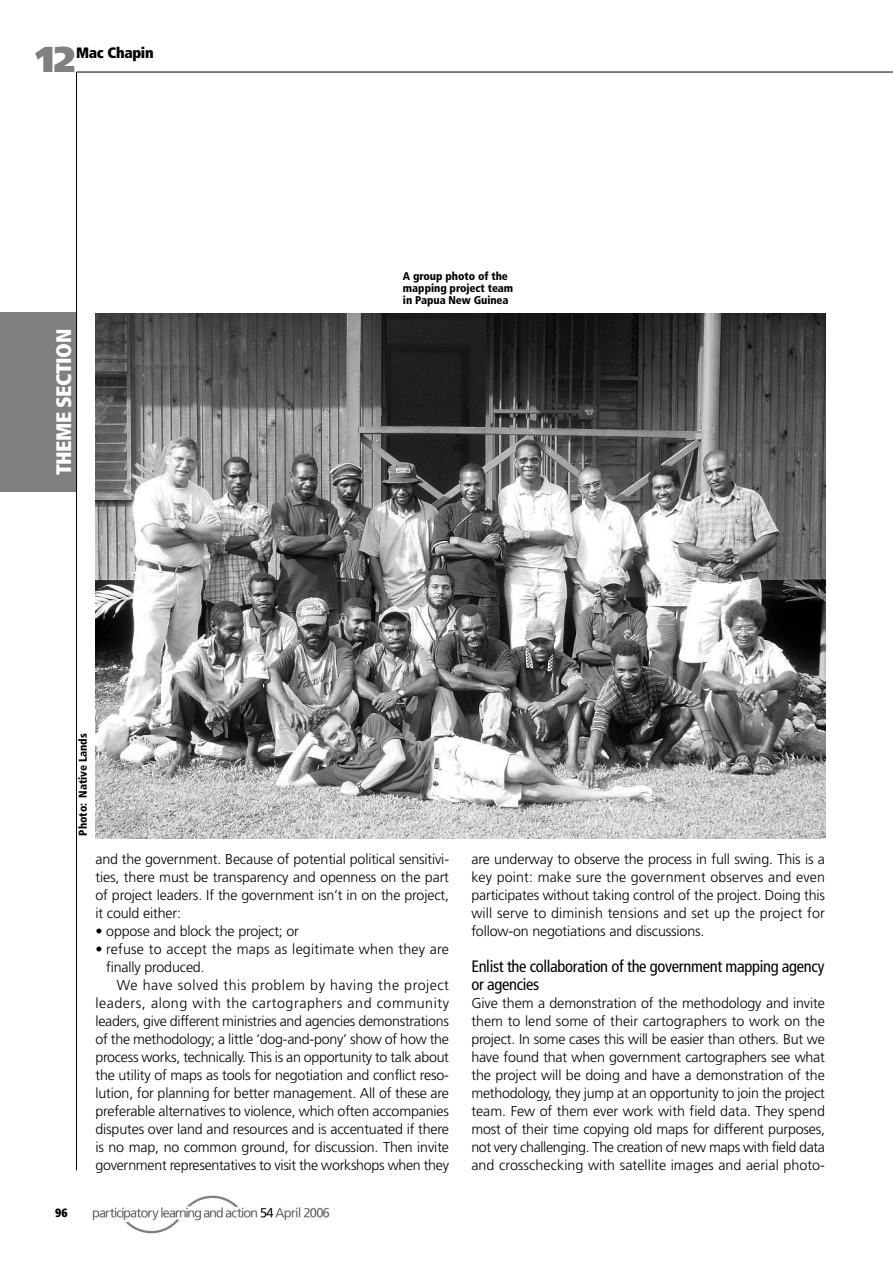
<style>
.page{position:relative;width:893px;height:1263px;background:#fff}
.page>*{position:absolute;margin:0;border:0;box-sizing:border-box;transform-origin:0 0}
.t1{font:900 36px "Frutiger";color:#808080}
.t2{font:900 condensed 21px "Frutiger";letter-spacing:-.02em;color:#fff}
.t3{font:condensed 16.5px/18px "Frutiger";letter-spacing:-.02em;color:#000}
.t4{font:900 condensed 15px "Frutiger";letter-spacing:-.02em;color:#000}
.t5{font:300 14.25px/18px "Frutiger";letter-spacing:-.01em;color:#000;text-align:justify}
.t6{font:300 14.25px/18px "Frutiger";letter-spacing:.015em;color:#000}
.t7{font:900 condensed 12px "Frutiger";color:#000}
.t8{font:900 condensed 11.25px/12px "Frutiger";letter-spacing:-.005em;color:#000}
</style>
<div class="page">
<div style="left:0;top:313px;width:76px;height:179px;background:#808080"></div>
<hr style="left:77px;top:72px;width:816px;height:1px;background:#000">
<hr style="left:76px;top:72px;width:1px;height:1098px;background:#000">
<img style="left:92px;top:1195px;width:238px;height:39px">
<img style="left:95px;top:314px;width:730px;height:524px">
<h1 class="t1" style="left:36px;top:45px;width:41px">12</h1>
<p class="t4" style="left:76px;top:47px;width:79px">Mac Chapin</p>
<h2 class="t2" style="left:55px;top:475px;width:148px;rotate:-90deg">THEME SECTION</h2>
<p class="t8" style="left:78px;top:835px;width:103px;rotate:-90deg">Photo: Native Lands</p>
<p class="t8" style="left:403px;top:271px;width:112px">A group photo of the mapping project team in Papua New Guinea</p>
<p class="t7" style="left:55px;top:1208px;width:14px">96</p>
<p class="t5" style="left:95px;top:851px;width:355px">and the government. Because of potential political sensitivi&shy;ties, there must be transparency and openness on the part of project leaders. If the government isn’t in on the project, it could either:</p>
<p class="t5" style="left:95px;top:923px;width:205px">• oppose and block the project; or</p>
<p class="t6" style="left:106px;top:941px;width:344px;text-indent:-11px">• refuse to accept the maps as legitimate when they are finally produced.</p>
<p class="t5" style="left:95px;top:977px;width:355px;text-indent:21px">We have solved this problem by having the project leaders, along with the cartographers and community leaders, give different ministries and agencies demonstrations of the methodology; a little ‘dog-and-pony’ show of how the process works, technically. This is an opportunity to talk about the utility of maps as tools for negotiation and conflict reso&shy;lution, for planning for better management. All of these are preferable alternatives to violence, which often accompanies disputes over land and resources and is accentuated if there is no map, no common ground, for discussion. Then invite government representatives to visit the workshops when they</p>
<p class="t5" style="left:471px;top:851px;width:355px">are underway to observe the process in full swing. This is a key point: make sure the government observes and even participates without taking control of the project. Doing this will serve to diminish tensions and set up the project for follow-on negotiations and discussions.</p>
<p class="t3" style="left:471px;top:959px;width:354px">Enlist the collaboration of the government mapping agency or agencies</p>
<p class="t5" style="left:471px;top:995px;width:355px">Give them a demonstration of the methodology and invite them to lend some of their cartographers to work on the project. In some cases this will be easier than others. But we have found that when government cartographers see what the project will be doing and have a demonstration of the methodology, they jump at an opportunity to join the project team. Few of them ever work with field data. They spend most of their time copying old maps for different purposes, not very challenging. The creation of new maps with field data and crosschecking with satellite images and aerial photo-</p>
</div>
